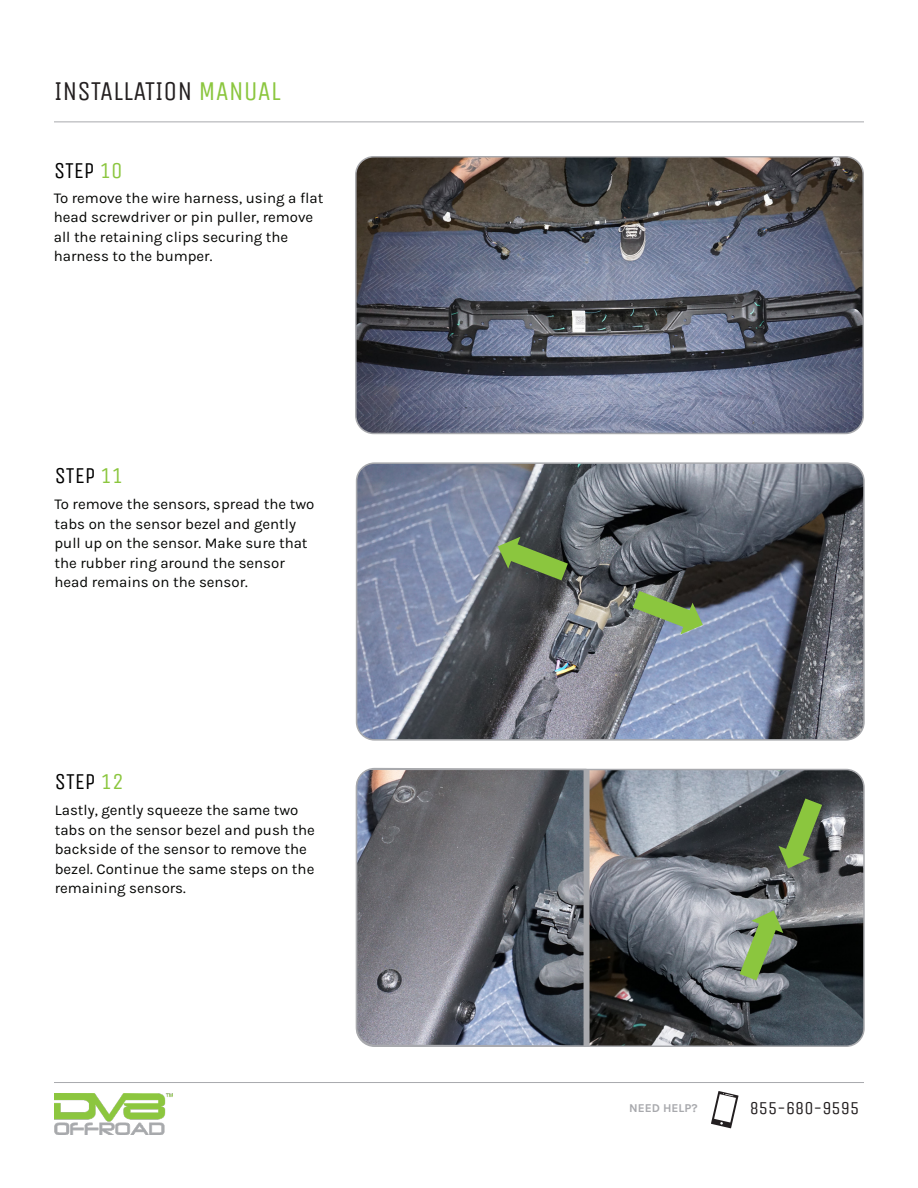
<style>
.page{position:relative;width:918px;height:1188px;background:#fff}
.page>*{position:absolute;margin:0;border:0;box-sizing:border-box;transform-origin:0 0}
.t1{font:27px "Unica One";color:#231f20}
.t2{font:22.5px "Unica One";color:#010101}
.t3{font:18px "Unica One";color:#231f20}
.t4{font:15px/19.5px "Karla";color:#040503}
.t5{font:700 12px "Karla";color:#a8a9ad}
.s1{color:#8bc63e}
</style>
<div class="page">
<hr style="left:54px;top:122px;width:810px;height:1px;background:#a8a9ad">
<img style="left:54px;top:1093px;width:119px;height:41px">
<hr style="left:54px;top:1082px;width:810px;height:1px;background:#a8a9ad">
<svg style="left:711px;top:1091px;width:28px;height:37px"></svg>
<img style="left:358px;top:159px;width:505px;height:274px">
<div style="left:355px;top:156px;width:509px;height:278px;border:2px solid #a8a9ad;border-radius:18px"></div>
<img style="left:359px;top:465px;width:503px;height:273px">
<div style="left:356px;top:462px;width:509px;height:279px;border:2px solid #a8a9ad;border-radius:18px"></div>
<img style="left:590px;top:770px;width:272px;height:274px">
<svg style="left:355px;top:768px;width:232px;height:279px;background:#71747d"></svg>
<div style="left:584px;top:770px;width:6px;height:276px;background:#a8a9ad"></div>
<svg style="left:633px;top:591px;width:70px;height:44px;background:#76905e"></svg>
<svg style="left:740px;top:910px;width:43px;height:70px;background:#819c67"></svg>
<svg style="left:498px;top:537px;width:70px;height:43px;background:#607a44"></svg>
<svg style="left:779px;top:799px;width:43px;height:70px;background:#5a743d"></svg>
<p class="t1" style="left:54px;top:72px;width:228px">INSTALLATION <span class="s1">MANUAL</span></p>
<p class="t2" style="left:54px;top:154px;width:70px">STEP <span class="s1">10</span></p>
<p class="t4" style="left:54px;top:187px;width:271px">To remove the wire harness, using a flat head screwdriver or pin puller, remove all the retaining clips securing the harness to the bumper.</p>
<p class="t2" style="left:55px;top:460px;width:70px">STEP <span class="s1">11</span></p>
<p class="t4" style="left:55px;top:494px;width:261px">To remove the sensors, spread the two tabs on the sensor bezel and gently pull up on the sensor. Make sure that the rubber ring around the sensor head remains on the sensor.</p>
<p class="t2" style="left:55px;top:766px;width:70px">STEP <span class="s1">12</span></p>
<p class="t4" style="left:55px;top:800px;width:262px">Lastly, gently squeeze the same two tabs on the sensor bezel and push the backside of the sensor to remove the bezel. Continue the same steps on the remaining sensors.</p>
<p class="t5" style="left:629px;top:1100px;width:70px">NEED HELP?</p>
<p class="t3" style="left:750px;top:1095px;width:111px">855-680-9595</p>
</div>
